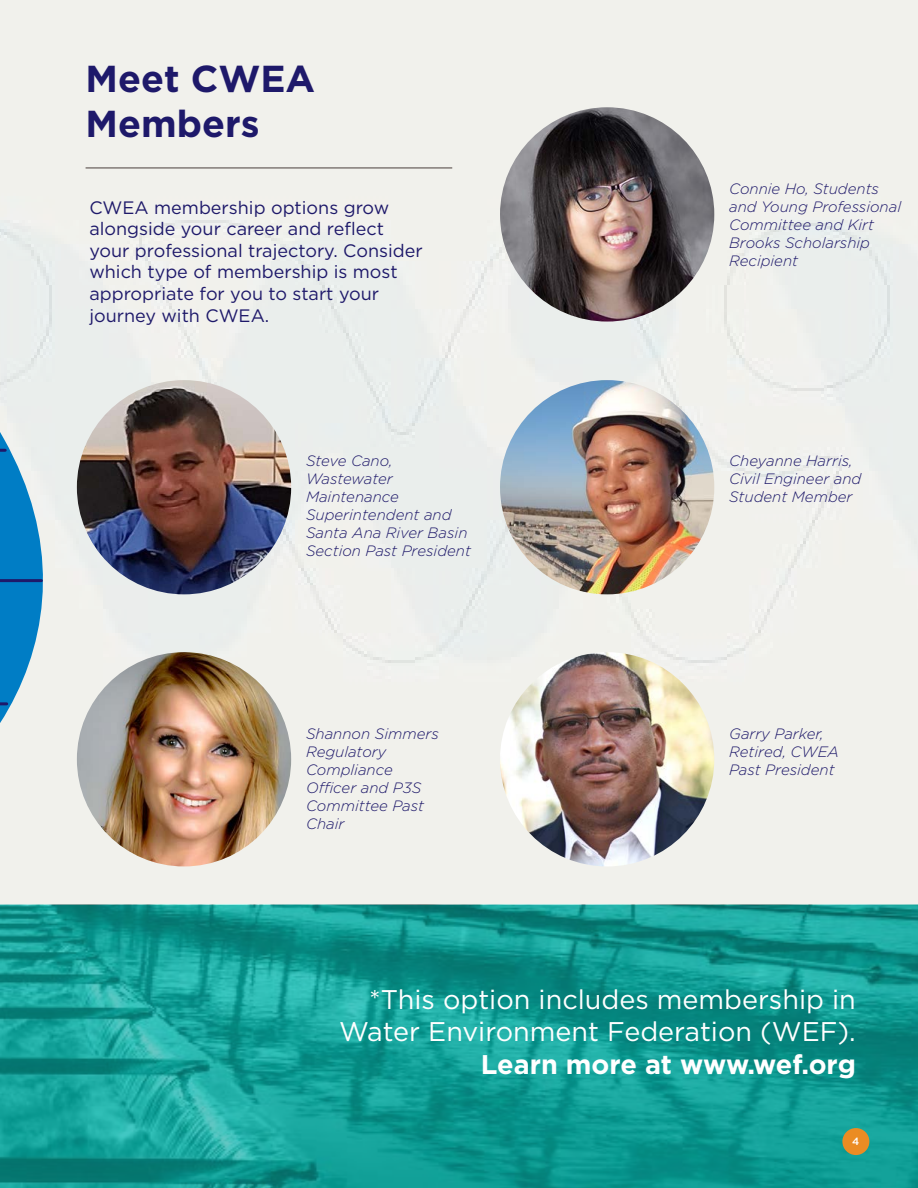
<style>
.page{position:relative;width:918px;height:1188px;background:#fff}
.page>*{position:absolute;margin:0;border:0;box-sizing:border-box;transform-origin:0 0}
.t1{font:700 37.5px/45px "Gotham";color:#1e196a}
.t2{font:27px/32.4px "Gotham";color:#fff;text-align:right}
.t3{font:700 27px "Gotham";letter-spacing:-.005em;color:#fff}
.t4{font:18px/21.6px "Gotham";color:#1e196a}
.t5{font:italic 300 15px/18px "Gotham";color:#1e196a}
.t6{font:500 10.5px "Gotham";color:#fff}
</style>
<div class="page">
<div style="left:0;top:0;width:918px;height:905px;background:#f1f1ec"></div>
<img style="left:115px;top:153px;width:775px;height:583px">
<img style="left:0;top:905px;width:918px;height:283px">
<div style="left:842px;top:1128px;width:27px;height:27px;background:#eb8c23;border-radius:50%"></div>
<svg style="left:0;top:167px;width:115px;height:674px"></svg>
<img style="left:77px;top:380px;width:214px;height:214px;border-radius:107px">
<img style="left:500px;top:107px;width:214px;height:215px;border-radius:107px">
<img style="left:77px;top:652px;width:214px;height:214px;border-radius:107px">
<img style="left:500px;top:380px;width:214px;height:214px;border-radius:107px">
<img style="left:500px;top:652px;width:214px;height:214px;border-radius:107px">
<svg style="left:0;top:449px;width:5px;height:3px"></svg>
<svg style="left:0;top:702px;width:7px;height:3px"></svg>
<hr style="left:0;top:579px;width:41px;height:3px;background:#1e196a">
<hr style="left:86px;top:167px;width:366px;height:2px;background:#817a76">
<h1 class="t1" style="left:86px;top:56px;width:231px">Meet CWEA<br>Members</h1>
<p class="t4" style="left:89px;top:196px;width:335px">CWEA membership options grow alongside your career and reflect your professional trajectory. Consider which type of membership is most appropriate for you to start your journey with CWEA.</p>
<p class="t5" style="left:306px;top:452px;width:167px">Steve Cano,<br>Wastewater<br>Maintenance<br>Superintendent and<br>Santa Ana River Basin<br>Section Past President</p>
<p class="t5" style="left:306px;top:724px;width:134px">Shannon Simmers<br>Regulatory<br>Compliance<br>Officer and P3S<br>Committee Past<br>Chair</p>
<p class="t5" style="left:729px;top:179px;width:173px">Connie Ho, Students and Young Professional<br>Committee and Kirt<br>Brooks Scholarship<br>Recipient</p>
<p class="t5" style="left:729px;top:452px;width:134px">Cheyanne Harris,<br>Civil Engineer and<br>Student Member</p>
<p class="t5" style="left:729px;top:724px;width:111px">Garry Parker,<br>Retired, CWEA<br>Past President</p>
<h2 class="t2" style="left:339px;top:982px;width:518px">*This option includes membership in<br>Water Environment Federation (WEF).</h2>
<h2 class="t3" style="left:481px;top:1046px;width:377px">Learn more at www.wef.org</h2>
<p class="t6" style="left:852px;top:1135px;width:9px">4</p>
</div>
